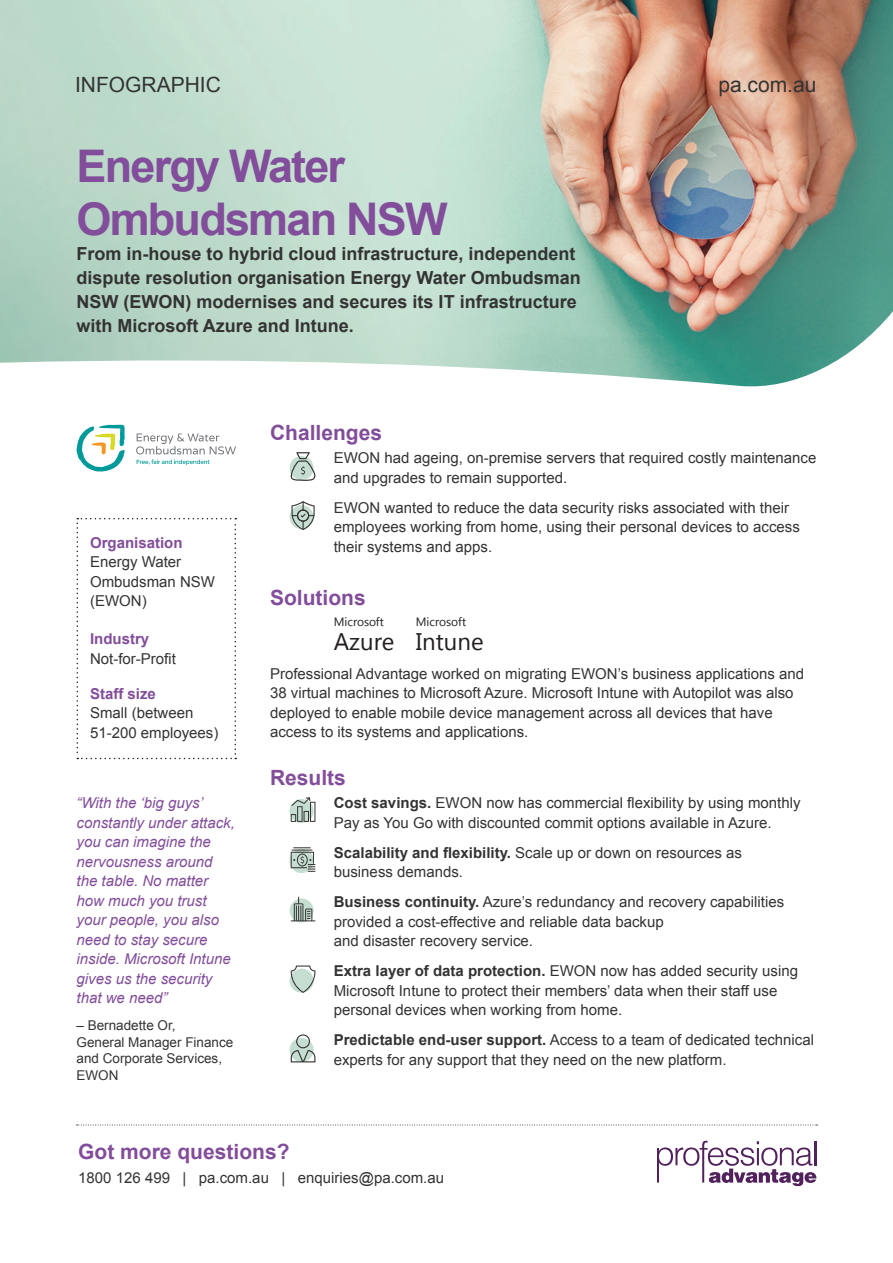
<style>
.page{position:relative;width:893px;height:1263px;background:#fff}
.page>*{position:absolute;margin:0;border:0;box-sizing:border-box;transform-origin:0 0}
.Title_Page_URL{font:700 45px/52.5px "Arial";letter-spacing:-.04em;color:#824d9a}
.Title_Page_URL-2{font:24px "Segoe UI";color:#231f20}
.Title_Page_URL-3{font:700 21px "Arial";color:#824d9a}
.Title_Page_URL-4{font:21px "Arial";color:#333}
.Numbered_List{font:700 18px/24px "Arial";color:#343333}
.Body_Text{font:15px/19.5px "Arial";color:#333}
.Title_Page_URL-5{font:15px/19.5px "Arial";color:#333}
.Title_Page_URL-6{font:italic 15px/19.5px "Arial";color:#824d9a}
.Title_Page_URL-7{font:13.5px/16.5px "Arial";color:#333}
.Title_Page_URL-8{font:12px "Segoe UI";color:#231f20}
.s1{font-weight:700;color:#824d9a}
.s2{font-weight:700}
</style>
<div class="page">
<img style="left:0;top:0;width:893px;height:387px">
<svg style="left:136px;top:433px;width:100px;height:32px"></svg>
<svg style="left:77px;top:425px;width:48px;height:46px"></svg>
<svg style="left:657px;top:1141px;width:159px;height:45px"></svg>
<hr style="left:814px;top:1141px;width:2px;height:24px;background:#51215c">
<svg style="left:77px;top:1124px;width:740px;height:1px"></svg>
<svg style="left:290px;top:452px;width:26px;height:29px"></svg>
<svg style="left:290px;top:505px;width:24px;height:24px"></svg>
<svg style="left:292px;top:501px;width:23px;height:29px"></svg>
<div style="left:290px;top:799px;width:24px;height:24px;background:#c6ded2;border-radius:50%"></div>
<svg style="left:291px;top:797px;width:24px;height:25px"></svg>
<svg style="left:290px;top:849px;width:24px;height:24px"></svg>
<svg style="left:291px;top:847px;width:24px;height:25px"></svg>
<svg style="left:290px;top:898px;width:24px;height:24px"></svg>
<svg style="left:291px;top:897px;width:24px;height:24px"></svg>
<div style="left:290px;top:969px;width:24px;height:24px;background:#c6ded2;border-radius:50%"></div>
<svg style="left:291px;top:965px;width:24px;height:28px"></svg>
<div style="left:290px;top:1038px;width:24px;height:24px;background:#c6ded2;border-radius:50%"></div>
<svg style="left:291px;top:1034px;width:24px;height:28px"></svg>
<svg style="left:77px;top:518px;width:159px;height:241px"></svg>
<p class="Title_Page_URL-4" style="left:75px;top:71px;width:147px">INFOGRAPHIC</p>
<p class="Title_Page_URL-4" style="left:718px;top:71px;width:100px">pa.com.au</p>
<p class="Title_Page_URL" style="left:77px;top:141px;width:372px">Energy Water<br>Ombudsman NSW</p>
<p class="Numbered_List" style="left:77px;top:243px;width:506px">From in-house to hybrid cloud infrastructure, independent dispute resolution organisation Energy Water Ombudsman NSW (EWON) modernises and secures its IT infrastructure with Microsoft Azure and Intune.</p>
<p class="Title_Page_URL-5" style="left:90px;top:533px;width:127px"><span class="s1">Organisation<br></span>Energy Water<br>Ombudsman NSW (EWON)</p>
<p class="Title_Page_URL-5" style="left:90px;top:629px;width:87px"><span class="s1">Industry<br></span>Not-for-Profit</p>
<p class="Title_Page_URL-5" style="left:90px;top:684px;width:130px"><span class="s1">Staff size<br></span>Small (between<br>51-200 employees)</p>
<p class="Title_Page_URL-6" style="left:77px;top:793px;width:160px">“With the ‘big guys’ constantly under attack, you can imagine the nervousness around the table. No matter how much you trust your people, you also need to stay secure inside. Microsoft Intune gives us the security that we need”</p>
<p class="Title_Page_URL-7" style="left:77px;top:1017px;width:158px">– Bernadette Or,<br>General Manager Finance and Corporate Services,<br>EWON</p>
<p class="Title_Page_URL-3" style="left:270px;top:419px;width:114px">Challenges</p>
<p class="Body_Text" style="left:334px;top:448px;width:484px">EWON had ageing, on-premise servers that required costly maintenance and upgrades to remain supported.</p>
<p class="Body_Text" style="left:334px;top:498px;width:468px">EWON wanted to reduce the data security risks associated with their employees working from home, using their personal devices to access their systems and apps.</p>
<p class="Title_Page_URL-3" style="left:270px;top:584px;width:97px">Solutions</p>
<p class="Title_Page_URL-8" style="left:334px;top:614px;width:52px">Microsoft</p>
<p class="Title_Page_URL-2" style="left:334px;top:625px;width:62px">Azure</p>
<p class="Title_Page_URL-8" style="left:416px;top:614px;width:52px">Microsoft</p>
<p class="Title_Page_URL-2" style="left:416px;top:625px;width:69px">Intune</p>
<p class="Title_Page_URL-5" style="left:270px;top:664px;width:536px">Professional Advantage worked on migrating EWON’s business applications and 38 virtual machines to Microsoft Azure. Microsoft Intune with Autopilot was also deployed to enable mobile device management across all devices that have access to its systems and applications.</p>
<p class="Title_Page_URL-3" style="left:270px;top:764px;width:77px">Results</p>
<p class="Body_Text" style="left:334px;top:793px;width:468px"><span class="s2">Cost savings.</span> EWON now has commercial flexibility by using monthly<br>Pay as You Go with discounted commit options available in Azure.</p>
<p class="Body_Text" style="left:334px;top:843px;width:410px"><span class="s2">Scalability and flexibility.</span> Scale up or down on resources as business demands.</p>
<p class="Body_Text" style="left:334px;top:892px;width:452px"><span class="s2">Business continuity.</span> Azure’s redundancy and recovery capabilities provided a cost-effective and reliable data backup<br>and disaster recovery service.</p>
<p class="Body_Text" style="left:334px;top:961px;width:466px"><span class="s2">Extra layer of data protection.</span> EWON now has added security using<br>Microsoft Intune to protect their members’ data when their staff use personal devices when working from home.</p>
<p class="Body_Text" style="left:334px;top:1030px;width:482px"><span class="s2">Predictable end-user support.</span> Access to a team of dedicated technical experts for any support that they need on the new platform.</p>
<p class="Title_Page_URL-3" style="left:78px;top:1138px;width:213px">Got more questions?</p>
<p class="Title_Page_URL-5" style="left:78px;top:1168px;width:367px">1800 126 499 | pa.com.au | enquiries@pa.com.au</p>
</div>
